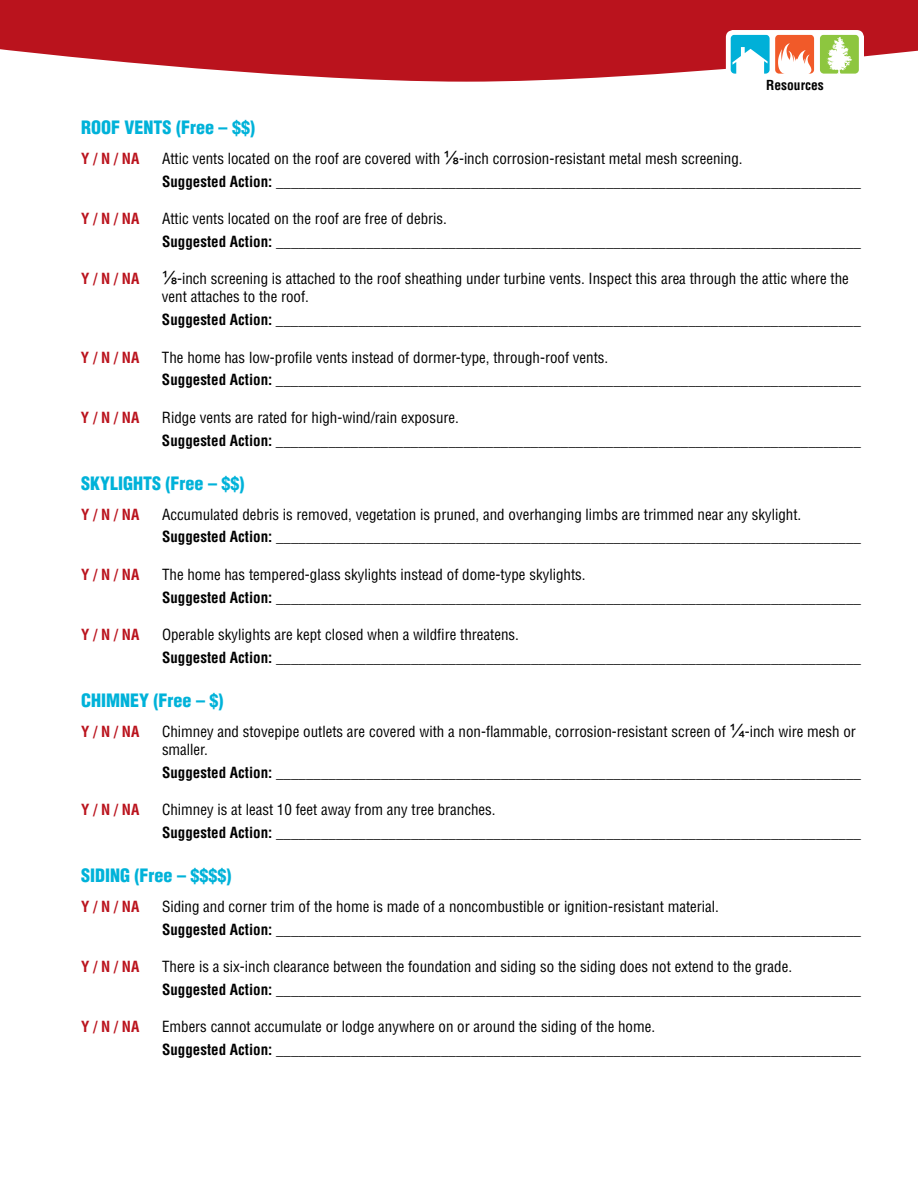
<style>
.page{position:relative;width:918px;height:1188px;background:#fff}
.page>*{position:absolute;margin:0;border:0;box-sizing:border-box;transform-origin:0 0}
.t1{font:900 condensed 18px "Helvetica";color:#00b2d9}
.t2{font:700 condensed 15px/22.8px "Helvetica";color:#000}
.t3{font:condensed 15px/18px "Helvetica";color:#000}
.t4{font:700 condensed 15px "Helvetica";color:#ba131d}
.t5{font:700 condensed 13.5px "Helvetica";color:#000}
.s1{font-weight:400}
.s2{font-family:"Arial";font-weight:400;font-stretch:normal;font-size:18px}
.s3{font-family:"Arial";font-stretch:normal;font-size:18px}
</style>
<div class="page">
<svg style="left:0;top:0;width:918px;height:82px;background:#c3333b"></svg>
<div style="left:726px;top:30px;width:138px;height:48px;background:#fff;border-radius:7px"></div>
<div style="left:775px;top:35px;width:39px;height:39px;background:#f15a29;border-radius:4px"></div>
<div style="left:731px;top:35px;width:39px;height:39px;background:#00b0d8;border-radius:4px"></div>
<div style="left:820px;top:35px;width:39px;height:39px;background:#8dc63f;border-radius:4px"></div>
<svg style="left:733px;top:47px;width:35px;height:27px"></svg>
<svg style="left:826px;top:37px;width:27px;height:37px"></svg>
<svg style="left:778px;top:43px;width:33px;height:31px"></svg>
<div style="left:785px;top:66px;width:14px;height:8px;background:#fff"></div>
<p class="t5" style="left:766px;top:76px;width:59px">Resources</p>
<p class="t1" style="left:81px;top:116px;width:176px">ROOF VENTS (Free – $$)</p>
<p class="t4" style="left:81px;top:149px;width:60px">Y / N / NA</p>
<p class="t2" style="left:162px;top:147px;width:701px"><span class="s1">Attic vents located on the roof are covered with</span> <span class="s2">⅛</span><span class="s1">-inch corrosion-resistant metal mesh screening.<br></span>Suggested Action: ______________________________________________________________________________</p>
<p class="t4" style="left:81px;top:209px;width:60px">Y / N / NA</p>
<p class="t3" style="left:162px;top:210px;width:286px">Attic vents located on the roof are free of debris.</p>
<p class="t2" style="left:162px;top:230px;width:700px">Suggested Action: ______________________________________________________________________________</p>
<p class="t4" style="left:81px;top:270px;width:60px">Y / N / NA</p>
<p class="t3" style="left:162px;top:270px;width:688px"><span class="s3">⅛</span>-inch screening is attached to the roof sheathing under turbine vents. Inspect this area through the attic where the vent attaches to the roof.</p>
<p class="t2" style="left:162px;top:308px;width:700px">Suggested Action: ______________________________________________________________________________</p>
<p class="t4" style="left:81px;top:348px;width:60px">Y / N / NA</p>
<p class="t3" style="left:162px;top:348px;width:448px">The home has low-profile vents instead of dormer-type, through-roof vents.</p>
<p class="t2" style="left:162px;top:368px;width:700px">Suggested Action: ______________________________________________________________________________</p>
<p class="t4" style="left:81px;top:408px;width:60px">Y / N / NA</p>
<p class="t3" style="left:162px;top:408px;width:298px">Ridge vents are rated for high-wind/rain exposure.</p>
<p class="t2" style="left:162px;top:429px;width:700px">Suggested Action: ______________________________________________________________________________</p>
<p class="t1" style="left:81px;top:472px;width:165px">SKYLIGHTS (Free – $$)</p>
<p class="t4" style="left:81px;top:505px;width:60px">Y / N / NA</p>
<p class="t3" style="left:162px;top:505px;width:641px">Accumulated debris is removed, vegetation is pruned, and overhanging limbs are trimmed near any skylight.</p>
<p class="t2" style="left:162px;top:525px;width:700px">Suggested Action: ______________________________________________________________________________</p>
<p class="t4" style="left:81px;top:565px;width:60px">Y / N / NA</p>
<p class="t3" style="left:162px;top:565px;width:425px">The home has tempered-glass skylights instead of dome-type skylights.</p>
<p class="t2" style="left:162px;top:586px;width:700px">Suggested Action: ______________________________________________________________________________</p>
<p class="t4" style="left:81px;top:625px;width:60px">Y / N / NA</p>
<p class="t3" style="left:162px;top:626px;width:358px">Operable skylights are kept closed when a wildfire threatens.</p>
<p class="t2" style="left:162px;top:646px;width:700px">Suggested Action: ______________________________________________________________________________</p>
<p class="t1" style="left:81px;top:689px;width:144px">CHIMNEY (Free – $)</p>
<p class="t4" style="left:81px;top:722px;width:60px">Y / N / NA</p>
<p class="t3" style="left:162px;top:722px;width:695px">Chimney and stovepipe outlets are covered with a non-flammable, corrosion-resistant screen of <span class="s3">¼</span>-inch wire mesh or smaller.</p>
<p class="t2" style="left:162px;top:761px;width:701px">Suggested Action: ______________________________________________________________________________</p>
<p class="t4" style="left:81px;top:800px;width:60px">Y / N / NA</p>
<p class="t3" style="left:162px;top:801px;width:335px">Chimney is at least 10 feet away from any tree branches.</p>
<p class="t2" style="left:162px;top:821px;width:701px">Suggested Action: ______________________________________________________________________________</p>
<p class="t1" style="left:81px;top:864px;width:152px">SIDING (Free – $$$$)</p>
<p class="t4" style="left:81px;top:897px;width:60px">Y / N / NA</p>
<p class="t3" style="left:162px;top:897px;width:558px">Siding and corner trim of the home is made of a noncombustible or ignition-resistant material.</p>
<p class="t2" style="left:162px;top:918px;width:700px">Suggested Action: ______________________________________________________________________________</p>
<p class="t4" style="left:81px;top:957px;width:60px">Y / N / NA</p>
<p class="t3" style="left:162px;top:958px;width:632px">There is a six-inch clearance between the foundation and siding so the siding does not extend to the grade.</p>
<p class="t2" style="left:162px;top:978px;width:700px">Suggested Action: ______________________________________________________________________________</p>
<p class="t4" style="left:81px;top:1018px;width:60px">Y / N / NA</p>
<p class="t3" style="left:162px;top:1018px;width:495px">Embers cannot accumulate or lodge anywhere on or around the siding of the home.</p>
<p class="t2" style="left:162px;top:1038px;width:700px">Suggested Action: ______________________________________________________________________________</p>
</div>
